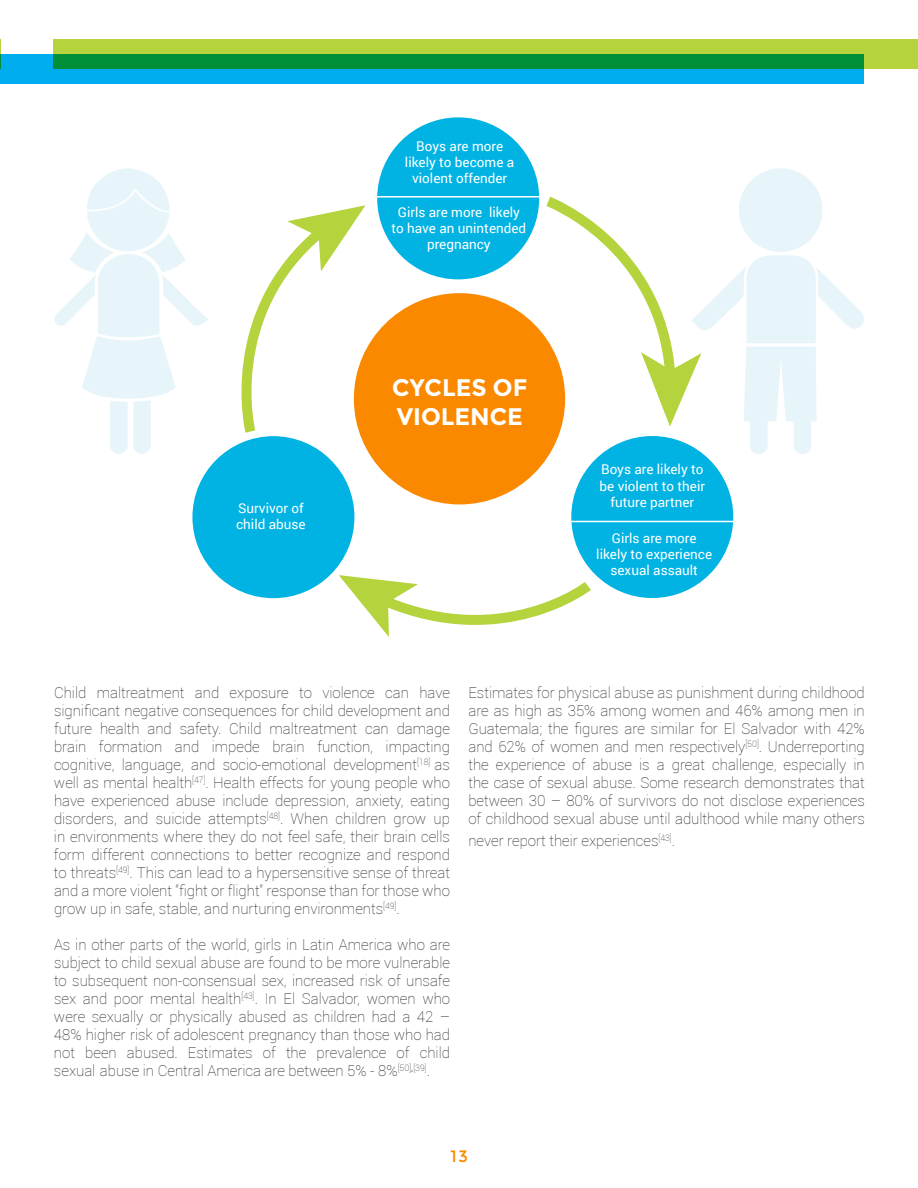
<style>
.page{position:relative;width:918px;height:1188px;background:#fff}
.page>*{position:absolute;margin:0;border:0;box-sizing:border-box;transform-origin:0 0}
.t1{font:700 24px/28.8px "Montserrat";color:#fff}
.t2{font:16.5px "Montserrat";color:#fa8900}
.t3{font:100 15px/18px "Roboto";color:#231f20;text-align:justify}
.t4{font:13.5px/16.2px "Roboto";color:#fff;text-align:center}
</style>
<div class="page">
<div style="left:0;top:54px;width:864px;height:29px;background:#00aeef"></div>
<svg style="left:54px;top:39px;width:864px;height:30px;background:#5fb33a"></svg>
<hr style="left:0;top:39px;width:1px;height:30px;background:#b4d33c">
<div style="left:354px;top:293px;width:211px;height:211px;background:#fa8900;border-radius:50%"></div>
<div style="left:377px;top:117px;width:162px;height:162px;background:#00b3e3;border-radius:50%"></div>
<div style="left:571px;top:436px;width:162px;height:162px;background:#00b3e3;border-radius:50%"></div>
<div style="left:192px;top:436px;width:162px;height:162px;background:#00b3e3;border-radius:50%"></div>
<svg style="left:339px;top:575px;width:259px;height:62px"></svg>
<svg style="left:241px;top:205px;width:124px;height:237px"></svg>
<svg style="left:54px;top:168px;width:154px;height:286px"></svg>
<div style="left:739px;top:168px;width:84px;height:84px;background:#e7f5fb;border-radius:50%"></div>
<svg style="left:538px;top:191px;width:326px;height:264px"></svg>
<hr style="left:372px;top:196px;width:175px;height:2px;background:#fff">
<hr style="left:565px;top:521px;width:181px;height:1px;background:#fff">
<p class="t4" style="left:405px;top:137px;width:111px">Boys are more likely to become a violent offender</p>
<p class="t4" style="left:392px;top:203px;width:136px">Girls are more likely to have an unintended pregnancy</p>
<p class="t4" style="left:238px;top:500px;width:67px">Survivor of</p>
<p class="t4" style="left:236px;top:516px;width:71px">child abuse</p>
<p class="t1" style="left:392px;top:373px;width:137px">CYCLES OF<br>VIOLENCE</p>
<p class="t4" style="left:600px;top:461px;width:107px">Boys are likely to be violent to their future partner</p>
<p class="t4" style="left:596px;top:529px;width:117px">Girls are more likely to experience sexual assault</p>
<p class="t3" style="left:54px;top:683px;width:398px">Child maltreatment and exposure to violence can have significant negative consequences for child development and future health and safety. Child maltreatment can damage brain formation and impede brain function, impacting cognitive, language, and socio-emotional development<sup>[18]</sup> as well as mental health<sup>[47]</sup>. Health effects for young people who have experienced abuse include depression, anxiety, eating disorders, and suicide attempts<sup>[48]</sup>. When children grow up in environments where they do not feel safe, their brain cells form different connections to better recognize and respond to threats<sup>[49]</sup>. This can lead to a hypersensitive sense of threat and a more violent “fight or flight” response than for those who grow up in safe, stable, and nurturing environments<sup>[49]</sup>.</p>
<p class="t3" style="left:54px;top:935px;width:398px">As in other parts of the world, girls in Latin America who are subject to child sexual abuse are found to be more vulnerable to subsequent non-consensual sex, increased risk of unsafe sex and poor mental health<sup>[43]</sup>. In El Salvador, women who were sexually or physically abused as children had a 42 – 48% higher risk of adolescent pregnancy than those who had not been abused. Estimates of the prevalence of child sexual abuse in Central America are between 5% - 8%<sup>[50]</sup><sup>,</sup><sup>[39]</sup>.</p>
<p class="t3" style="left:468px;top:683px;width:398px">Estimates for physical abuse as punishment during childhood are as high as 35% among women and 46% among men in Guatemala; the figures are similar for El Salvador with 42% and 62% of women and men respectively<sup>[50]</sup>. Underreporting the experience of abuse is a great challenge, especially in the case of sexual abuse. Some research demonstrates that between 30 – 80% of survivors do not disclose experiences of childhood sexual abuse until adulthood while many others</p>
<p class="t3" style="left:468px;top:831px;width:208px">never report their experiences<sup>[43]</sup>.</p>
<p class="t2" style="left:449px;top:1146px;width:21px">13</p>
</div>
